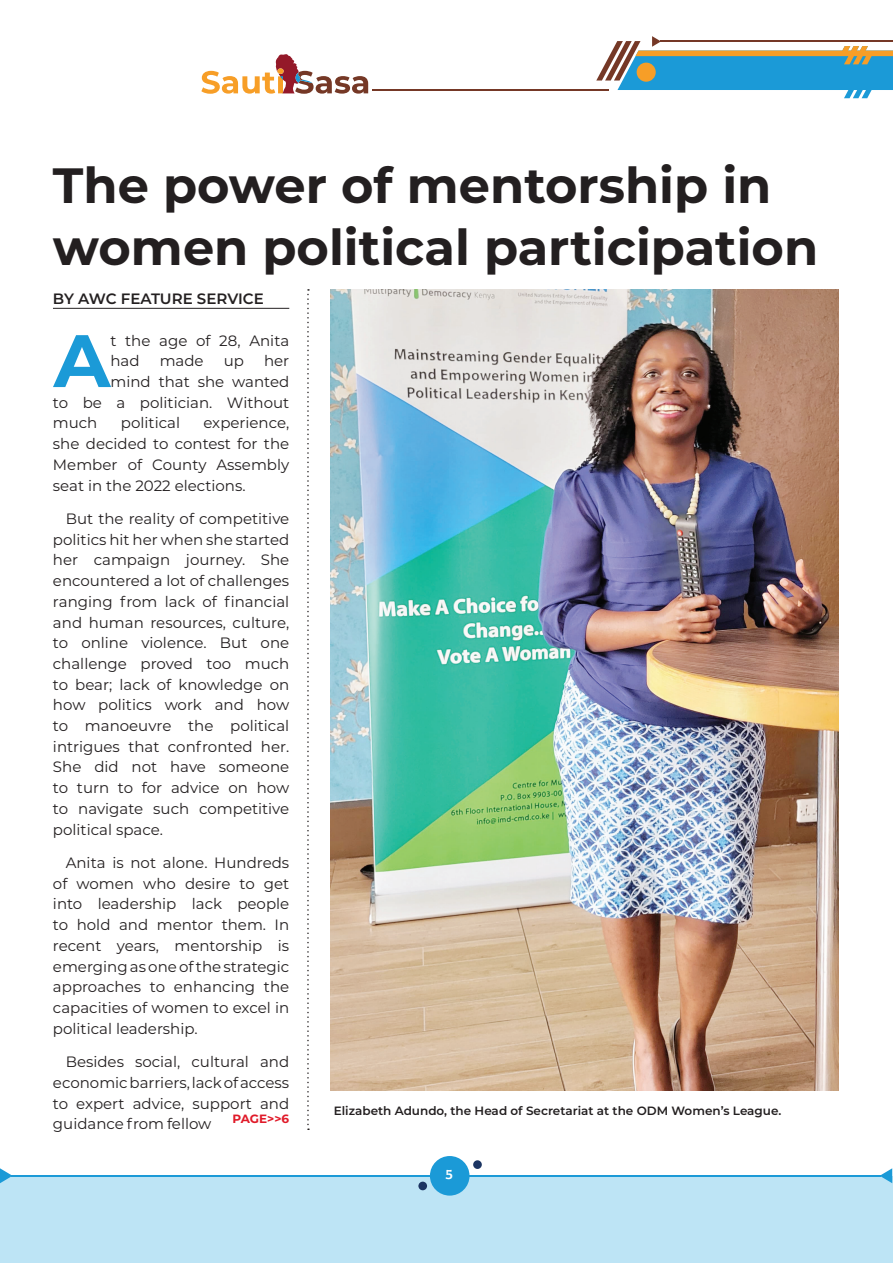
<style>
.page{position:relative;width:893px;height:1263px;background:#fff}
.page>*{position:absolute;margin:0;border:0;box-sizing:border-box;transform-origin:0 0}
.t1{font:700 74.1px "Montserrat";color:#1b9ad7}
.t2{font:700 49.5px/61.5px "Montserrat";color:#231f20}
.t3{font:15px/20.7px "Montserrat";color:#231f20;text-align:justify}
.t4{font:600 15px "Montserrat";color:#231f20}
.t5{font:15px "Berlin Sans FB";color:#fff}
.t6{font:600 12px "Montserrat";color:#231f20}
.t7{font:700 12px "Montserrat";color:#e01a29}
</style>
<div class="page">
<svg style="left:596px;top:36px;width:297px;height:62px"></svg>
<hr style="left:372px;top:89px;width:236px;height:2px;background:#753826">
<div style="left:637px;top:63px;width:19px;height:19px;background:#f79e27;border-radius:50%"></div>
<svg style="left:201px;top:54px;width:167px;height:40px"></svg>
<div style="left:0;top:1176px;width:893px;height:87px;background:#bde4f5"></div>
<hr style="left:11px;top:1175px;width:870px;height:1px;background:#1b9ad7">
<svg style="left:0;top:1168px;width:13px;height:15px"></svg>
<svg style="left:880px;top:1168px;width:12px;height:15px"></svg>
<div style="left:430px;top:1156px;width:39px;height:39px;background:#1b9ad7;border-radius:50%"></div>
<div style="left:473px;top:1160px;width:9px;height:9px;background:#1c3563;border-radius:50%"></div>
<div style="left:418px;top:1182px;width:9px;height:8px;background:#1c3563;border-radius:50%"></div>
<hr style="left:53px;top:308px;width:236px;height:1px;background:#231f20">
<svg style="left:307px;top:289px;width:2px;height:841px"></svg>
<img style="left:331px;top:289px;width:507px;height:802px">
<h2 class="t2" style="left:53px;top:152px;width:767px">The power of mentorship in women political participation</h2>
<p class="t4" style="left:53px;top:288px;width:212px">BY AWC FEATURE SERVICE</p>
<h1 class="t1" style="left:54px;top:307px;width:58px">A</h1>
<p class="t3" style="left:110px;top:329px;width:180px">t the age of 28, Anita had</p>
<p class="t3" style="left:160px;top:350px;width:46px">made</p>
<p class="t3" style="left:224px;top:350px;width:22px">up</p>
<p class="t3" style="left:264px;top:350px;width:27px">her</p>
<p class="t3" style="left:110px;top:371px;width:180px">mind that she wanted</p>
<p class="t3" style="left:53px;top:392px;width:238px">to be a politician. Without</p>
<p class="t3" style="left:53px;top:412px;width:46px">much</p>
<p class="t3" style="left:121px;top:412px;width:61px">political</p>
<p class="t3" style="left:53px;top:412px;width:238px;text-indent:150px">experience, she decided to contest for the Member of County Assembly seat in the 2022 elections.</p>
<p class="t3" style="left:53px;top:508px;width:238px;text-indent:13px">But the reality of competitive politics hit her when she started her campaign journey. She encountered a lot of challenges ranging from lack of financial and human resources, culture, to online violence. But one challenge proved too much to bear; lack of knowledge on how politics work and how to manoeuvre the political intrigues that confronted her.<br>She did not have someone to turn to for advice on how to navigate such competitive political space.</p>
<p class="t3" style="left:53px;top:852px;width:238px;text-indent:13px">Anita is not alone. Hundreds of women who desire to get into leadership lack people to hold and mentor them. In recent years, mentorship is emerging as one of the strategic approaches to enhancing the capacities of women to excel in political leadership.</p>
<p class="t3" style="left:53px;top:1051px;width:238px;text-indent:13px">Besides social, cultural and economic barriers, lack of access to expert advice, support and guidance from fellow</p>
<p class="t7" style="left:233px;top:1110px;width:58px">PAGE&gt;&gt;6</p>
<p class="t6" style="left:334px;top:1102px;width:449px">Elizabeth Adundo, the Head of Secretariat at the ODM Women’s League.</p>
<p class="t5" style="left:446px;top:1165px;width:9px">5</p>
</div>
